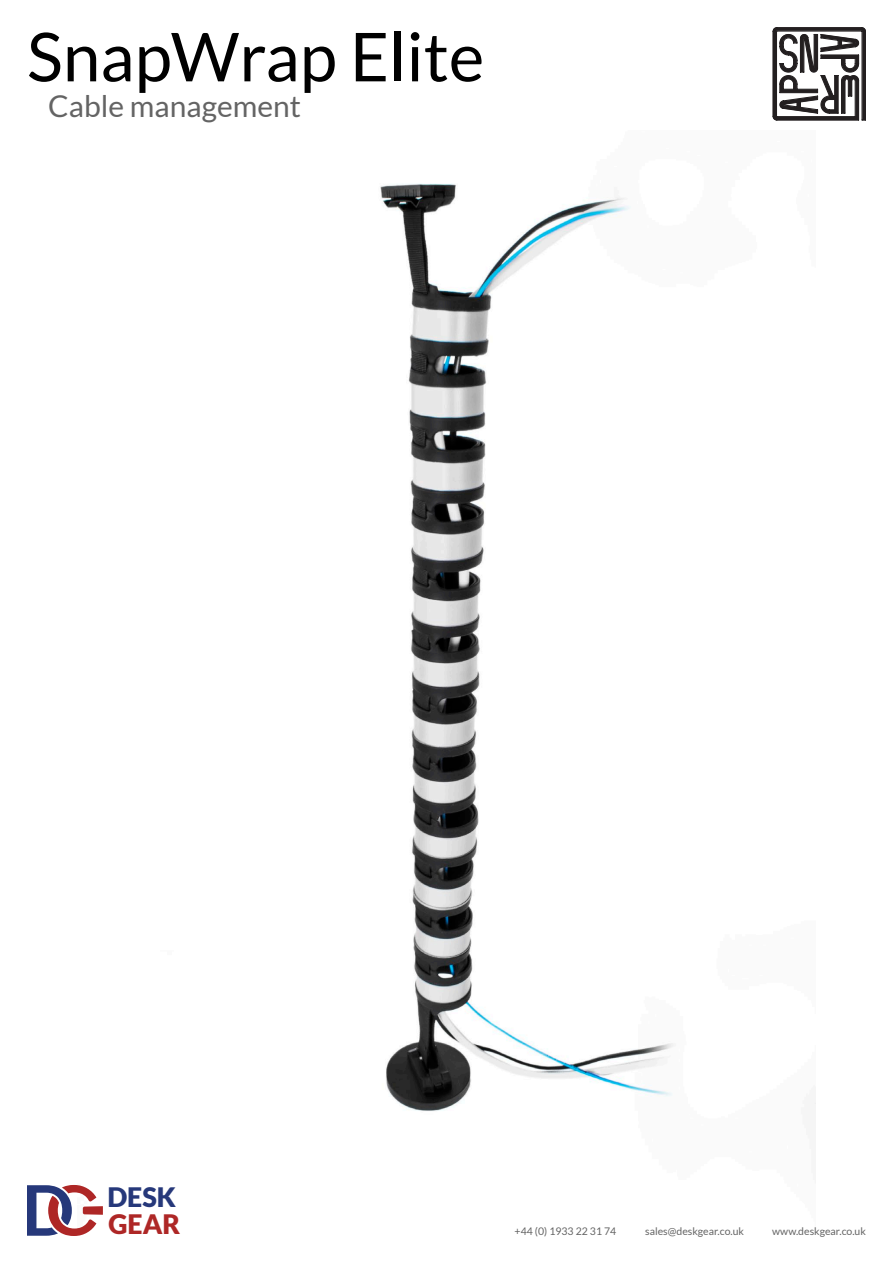
<style>
.page{position:relative;width:893px;height:1263px;background:#fff}
.page>*{position:absolute;margin:0;border:0;box-sizing:border-box;transform-origin:0 0}
.t1{font:67.5px "Lato";color:#000}
.t2{font:30px "Lato";color:#646464}
.t3{font:900 26.85px "Lato";color:#26387a}
.t4{font:900 26.85px "Lato";color:#ae2726}
.t5{font:10.5px "Lato";color:#646464}
</style>
<div class="page">
<img style="left:380px;top:183px;width:435px;height:928px">
<svg style="left:772px;top:27px;width:94px;height:94px"></svg>
<svg style="left:27px;top:1185px;width:76px;height:51px"></svg>
<p class="t1" style="left:27px;top:19px;width:459px">SnapWrap Elite</p>
<p class="t2" style="left:48px;top:89px;width:254px">Cable management</p>
<h3 class="t3" style="left:107px;top:1181px;width:70px">DESK</h3>
<h3 class="t4" style="left:108px;top:1208px;width:73px">GEAR</h3>
<p class="t5" style="left:515px;top:1225px;width:103px">+44 (0) 1933 22 31 74</p>
<p class="t5" style="left:645px;top:1225px;width:100px">sales@deskgear.co.uk</p>
<p class="t5" style="left:772px;top:1225px;width:95px">www.deskgear.co.uk</p>
</div>
